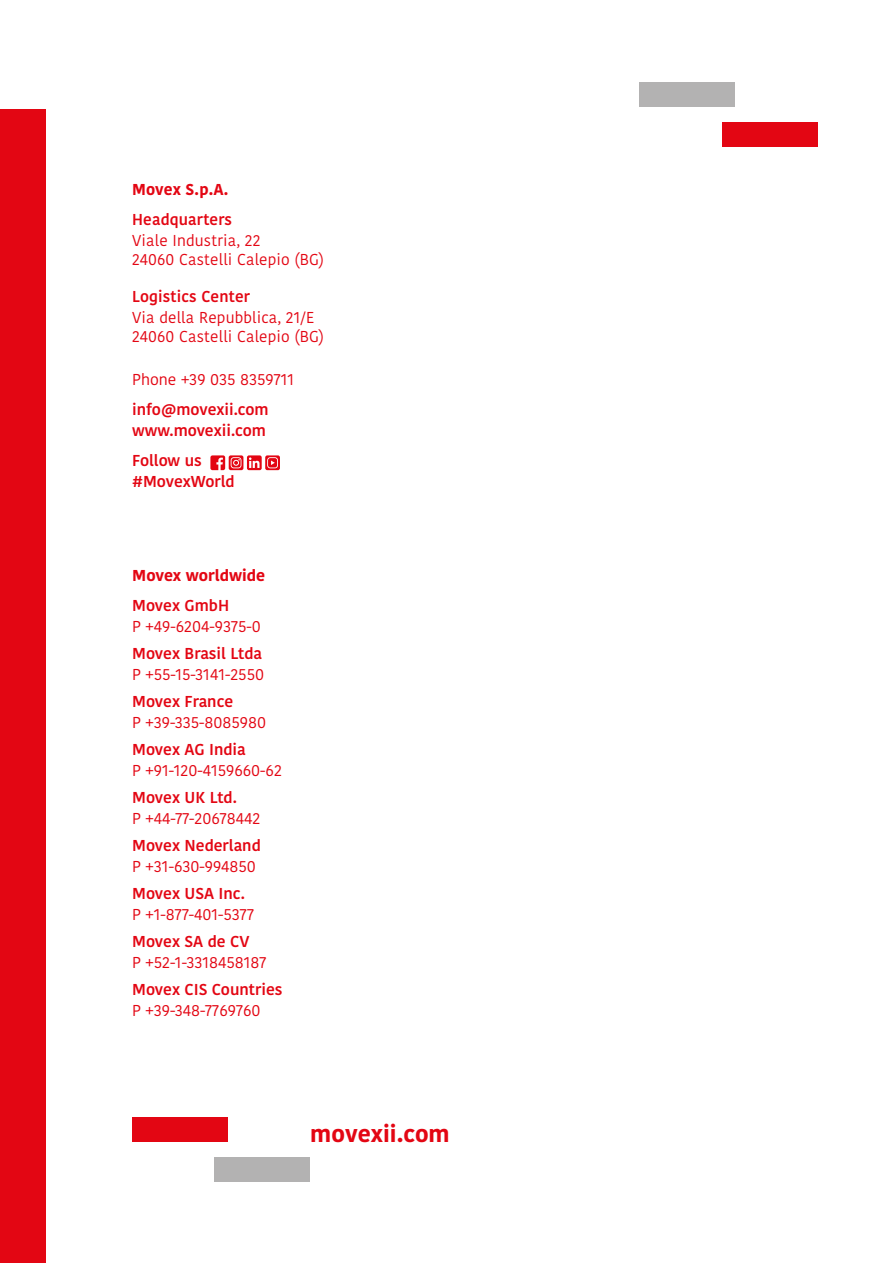
<style>
.page{position:relative;width:893px;height:1263px;background:#fff}
.page>*{position:absolute;margin:0;border:0;box-sizing:border-box;transform-origin:0 0}
.t1{font:700 22.95px "Kohinoor Bangla";color:#e30613}
.t2{font:15.75px/18.9px "Kohinoor Bangla";color:#e30613}
.t3{font:600 15.75px/21px "Kohinoor Bangla";color:#e30613}
.t4{font:700 15.75px "Kohinoor Bangla";color:#e30613}
</style>
<div class="page">
<div style="left:722px;top:122px;width:95px;height:24px;background:#e30613"></div>
<div style="left:639px;top:82px;width:96px;height:25px;background:#b3b2b2"></div>
<div style="left:215px;top:1157px;width:95px;height:24px;background:#b3b2b2"></div>
<div style="left:132px;top:1117px;width:95px;height:25px;background:#e30613"></div>
<div style="left:0;top:110px;width:45px;height:1153px;background:#e30613"></div>
<svg style="left:210px;top:455px;width:70px;height:15px"></svg>
<p class="t4" style="left:132px;top:175px;width:98px">Movex S.p.A.</p>
<p class="t3" style="left:132px;top:208px;width:101px">Headquarters</p>
<p class="t2" style="left:132px;top:230px;width:193px">Viale Industria, 22<br>24060 Castelli Calepio (BG)</p>
<p class="t3" style="left:132px;top:286px;width:119px">Logistics Center</p>
<p class="t2" style="left:132px;top:308px;width:193px">Via della Repubblica, 21/E<br>24060 Castelli Calepio (BG)</p>
<p class="t2" style="left:132px;top:370px;width:164px">Phone +39 035 8359711</p>
<p class="t3" style="left:132px;top:399px;width:138px">info@movexii.com www.movexii.com</p>
<p class="t3" style="left:132px;top:450px;width:104px">Follow us #MovexWorld</p>
<p class="t4" style="left:132px;top:561px;width:134px">Movex worldwide</p>
<p class="t3" style="left:132px;top:594px;width:99px">Movex GmbH</p>
<p class="t2" style="left:132px;top:616px;width:130px">P +49-6204-9375-0</p>
<p class="t3" style="left:132px;top:642px;width:131px">Movex Brasil Ltda</p>
<p class="t2" style="left:132px;top:664px;width:133px">P +55-15-3141-2550</p>
<p class="t3" style="left:132px;top:690px;width:103px">Movex France</p>
<p class="t2" style="left:132px;top:712px;width:136px">P +39-335-8085980</p>
<p class="t3" style="left:132px;top:738px;width:115px">Movex AG India</p>
<p class="t2" style="left:132px;top:760px;width:151px">P +91-120-4159660-62</p>
<p class="t3" style="left:132px;top:786px;width:106px">Movex UK Ltd.</p>
<p class="t2" style="left:132px;top:808px;width:130px">P +44-77-20678442</p>
<p class="t3" style="left:132px;top:834px;width:130px">Movex Nederland</p>
<p class="t2" style="left:132px;top:856px;width:125px">P +31-630-994850</p>
<p class="t3" style="left:132px;top:882px;width:114px">Movex USA Inc.</p>
<p class="t2" style="left:132px;top:904px;width:123px">P +1-877-401-5377</p>
<p class="t3" style="left:132px;top:930px;width:119px">Movex SA de CV</p>
<p class="t2" style="left:132px;top:952px;width:136px">P +52-1-3318458187</p>
<p class="t3" style="left:132px;top:978px;width:152px">Movex CIS Countries</p>
<p class="t2" style="left:132px;top:1000px;width:130px">P +39-348-7769760</p>
<h1 class="t1" style="left:310px;top:1113px;width:141px">movexii.com</h1>
</div>
